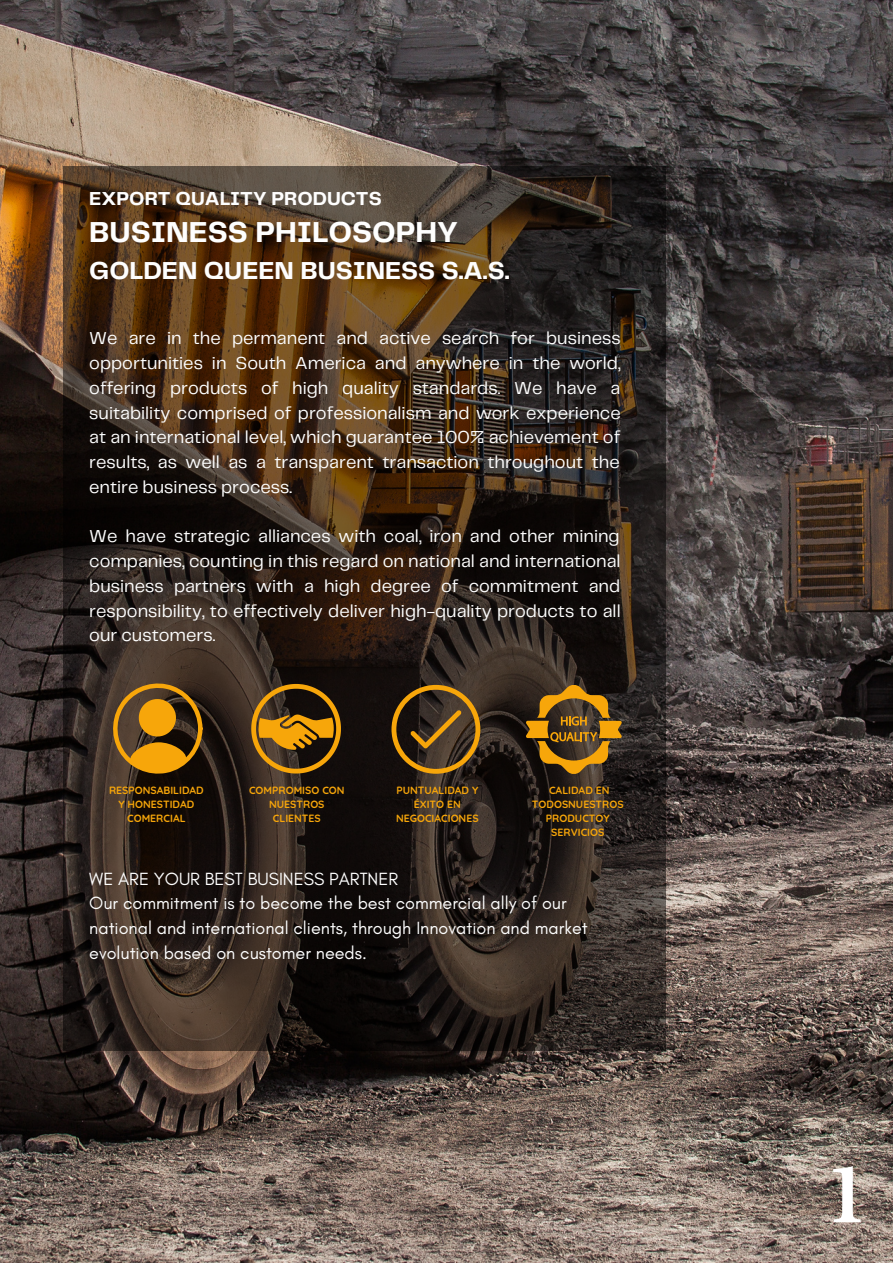
<style>
.page{position:relative;width:893px;height:1264px;background:#fff}
.page>*{position:absolute;margin:0;border:0;box-sizing:border-box;transform-origin:0 0}
.t1{font:700 72px "Libre Baskerville";color:#fff}
.t2{font:700 30px "Telegraf";color:#fefefe}
.t3{font:700 25.5px "Telegraf";color:#fefefe}
.t4{font:700 19.5px "Telegraf";color:#fefefe}
.t5{font:18px/24.8px "Telegraf";color:#fefefe;text-align:justify}
.t6{font:18px/24.8px "Glacial Indifference";color:#fefefe}
.t7{font:700 10.5px/14px "Quicksand";color:#f7a60a;text-align:center}
</style>
<div class="page">
<img style="left:0;top:0;width:892px;height:1262px">
<svg style="left:63px;top:166px;width:602px;height:885px;background:#33261b"></svg>
<svg style="left:391px;top:685px;width:89px;height:88px;background:#59411c"></svg>
<svg style="left:110px;top:679px;width:92px;height:97px;background:#805919"></svg>
<svg style="left:525px;top:684px;width:97px;height:91px;background:#70501a"></svg>
<svg style="left:251px;top:684px;width:90px;height:89px;background:#735014"></svg>
<p class="t4" style="left:89px;top:190px;width:294px">EXPORT QUALITY PRODUCTS</p>
<p class="t2" style="left:89px;top:219px;width:370px">BUSINESS PHILOSOPHY</p>
<p class="t3" style="left:89px;top:260px;width:422px">GOLDEN QUEEN BUSINESS S.A.S.</p>
<p class="t5" style="left:89px;top:327px;width:533px">We are in the permanent and active search for business opportunities in South America and anywhere in the world, offering products of high quality standards. We have a suitability comprised of professionalism and work experience at an international level, which guarantee 100% achievement of results, as well as a transparent transaction throughout the entire business process.</p>
<p class="t5" style="left:89px;top:525px;width:533px">We have strategic alliances with coal, iron and other mining companies, counting in this regard on national and international business partners with a high degree of commitment and responsibility, to effectively deliver high-quality products to all our customers.</p>
<p class="t7" style="left:109px;top:782px;width:96px">RESPONSABILIDAD<br>Y HONESTIDAD<br>COMERCIAL</p>
<p class="t7" style="left:249px;top:782px;width:97px">COMPROMISO CON<br>NUESTROS<br>CLIENTES</p>
<p class="t7" style="left:396px;top:782px;width:84px">PUNTUALIDAD Y<br>ÉXITO EN<br>NEGOCIACIONES</p>
<p class="t7" style="left:532px;top:782px;width:93px">CALIDAD EN<br>TODOSNUESTROS<br>PRODUCTOY<br>SERVICIOS</p>
<p class="t6" style="left:89px;top:866px;width:310px">WE ARE YOUR BEST BUSINESS PARTNER</p>
<p class="t6" style="left:89px;top:890px;width:500px">Our commitment is to become the best commercial ally of our national and international clients, through Innovation and market evolution based on customer needs.</p>
<p class="t1" style="left:831px;top:1152px;width:33px">1</p>
</div>
